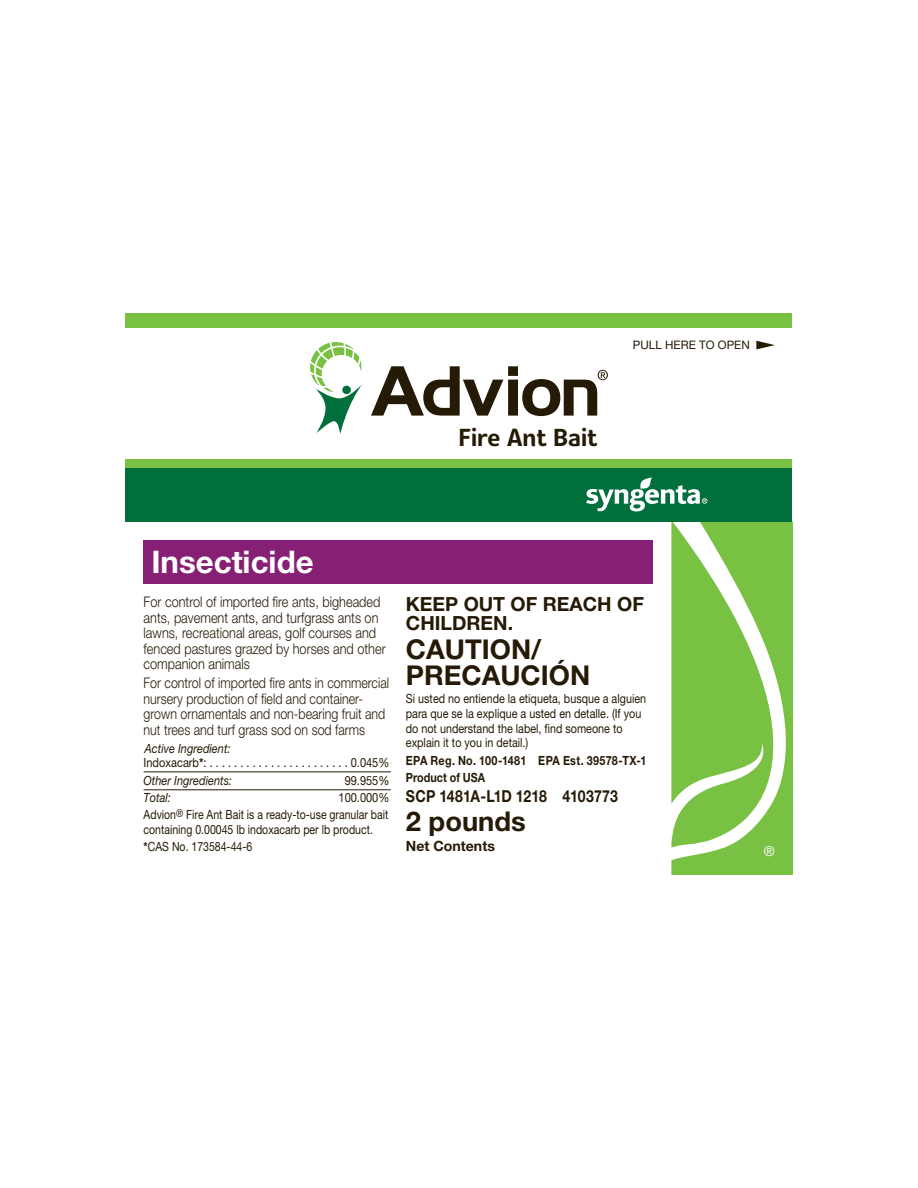
<style>
.page{position:relative;width:918px;height:1188px;background:#fff}
.page>*{position:absolute;margin:0;border:0;box-sizing:border-box;transform-origin:0 0}
.t1{font:700 31.2px "Helvetica Neue LT Pro";color:#fff}
.t2{font:700 27.3px/26.4px "Helvetica Neue LT Pro";color:#251a05}
.t3{font:21.45px "Syngenta Veto Latin";color:#251a05}
.t4{font:700 19.5px/19.5px "Helvetica Neue LT Pro";color:#251a05}
.t5{font:700 16.65px "Helvetica Neue LT Pro";color:#251a05;scale:.85 1}
.t6{font:300 14.7px/15.5px "Helvetica Neue LT Pro";color:#251a05;scale:.87 1}
.t7{font:300 14.7px/15.5px "Helvetica Neue LT Pro";color:#251a05;scale:.85 1}
.t8{font:700 14.1px "Helvetica Neue LT Pro";color:#251a05}
.t9{font:13.65px "Helvetica Neue LT Pro";color:#fff}
.t10{font:12.6px/14.5px "Helvetica Neue LT Pro";color:#251a05;scale:.85 1}
.t11{font:12.6px/14.2px "Helvetica Neue LT Pro";color:#251a05;scale:.87 1}
.t12{font:12.6px/17.1px "Helvetica Neue LT Pro";color:#251a05;scale:.83 1}
.t13{font:700 12.6px/16.2px "Helvetica Neue LT Pro";letter-spacing:.01em;color:#251a05;scale:.85 1}
.t14{font:italic 12.6px "Helvetica Neue LT Pro";color:#251a05;scale:.87 1}
.t15{font:11.7px "Helvetica Neue LT Pro";color:#251a05}
.s1{font-style:italic}
.s2{font-weight:700}
</style>
<div class="page">
<div style="left:126px;top:313px;width:666px;height:15px;background:#79c142"></div>
<svg style="left:671px;top:522px;width:121px;height:353px"></svg>
<div style="left:126px;top:468px;width:666px;height:54px;background:#006f3c"></div>
<div style="left:126px;top:459px;width:666px;height:9px;background:#79c142"></div>
<svg style="left:586px;top:477px;width:121px;height:34px"></svg>
<hr style="left:144px;top:771px;width:247px;height:1px;background:#251a05">
<hr style="left:144px;top:789px;width:247px;height:1px;background:#251a05">
<svg style="left:756px;top:341px;width:19px;height:8px"></svg>
<svg style="left:310px;top:342px;width:53px;height:92px"></svg>
<svg style="left:371px;top:366px;width:237px;height:50px"></svg>
<div style="left:143px;top:540px;width:509px;height:44px;background:#862074"></div>
<h3 class="t3" style="left:459px;top:426px;width:140px">Fire Ant Bait</h3>
<p class="t15" style="left:633px;top:341px;width:118px">PULL HERE TO OPEN</p>
<h1 class="t1" style="left:151px;top:550px;width:164px">Insecticide</h1>
<p class="t6" style="left:144px;top:596px;width:280px">For control of imported fire ants, bigheaded ants, pavement ants, and turfgrass ants on lawns, recreational areas, golf courses and fenced pastures grazed by horses and other companion animals</p>
<p class="t7" style="left:144px;top:677px;width:290px">For control of imported fire ants in commercial nursery production of field and container&shy;grown ornamentals and non-bearing fruit and nut trees and turf grass sod on sod farms</p>
<p class="t11" style="left:144px;top:743px;width:284px"><span class="s1">Active Ingredient:<br></span>Indoxacarb<span class="s2">*</span>: . . . . . . . . . . . . . . . . . . . . . . . 0.045%</p>
<p class="t14" style="left:144px;top:775px;width:103px">Other Ingredients:</p>
<p class="t11" style="left:345px;top:774px;width:53px">99.955%</p>
<p class="t14" style="left:144px;top:793px;width:33px">Total:</p>
<p class="t11" style="left:144px;top:790px;width:284px;line-height:17.7px;text-align:right">100.000%<br>Advion<sup>®</sup> Fire Ant Bait is a ready-to-use granular bait</p>
<p class="t12" style="left:144px;top:822px;width:278px">containing 0.00045 lb indoxacarb per lb product. <span class="s2">*</span>CAS No. 173584-44-6</p>
<h3 class="t4" style="left:406px;top:596px;width:240px">KEEP OUT OF REACH OF<br>CHILDREN.</h3>
<h2 class="t2" style="left:406px;top:638px;width:186px">CAUTION/<br>PRECAUCIÓN</h2>
<p class="t10" style="left:406px;top:693px;width:284px">Si usted no entiende la etiqueta, busque a alguien para que se la explique a usted en detalle. (If you do not understand the label, find someone to explain it to you in detail.)</p>
<p class="t13" style="left:406px;top:754px;width:285px">EPA Reg. No. 100-1481 EPA Est. 39578-TX-1<br>Product of USA</p>
<p class="t5" style="left:406px;top:789px;width:251px">SCP 1481A-L1D 1218 4103773</p>
<h2 class="t2" style="left:406px;top:811px;width:121px">2 pounds</h2>
<p class="t8" style="left:406px;top:841px;width:91px">Net Contents</p>
<p class="t9" style="left:764px;top:847px;width:12px">®</p>
</div>
